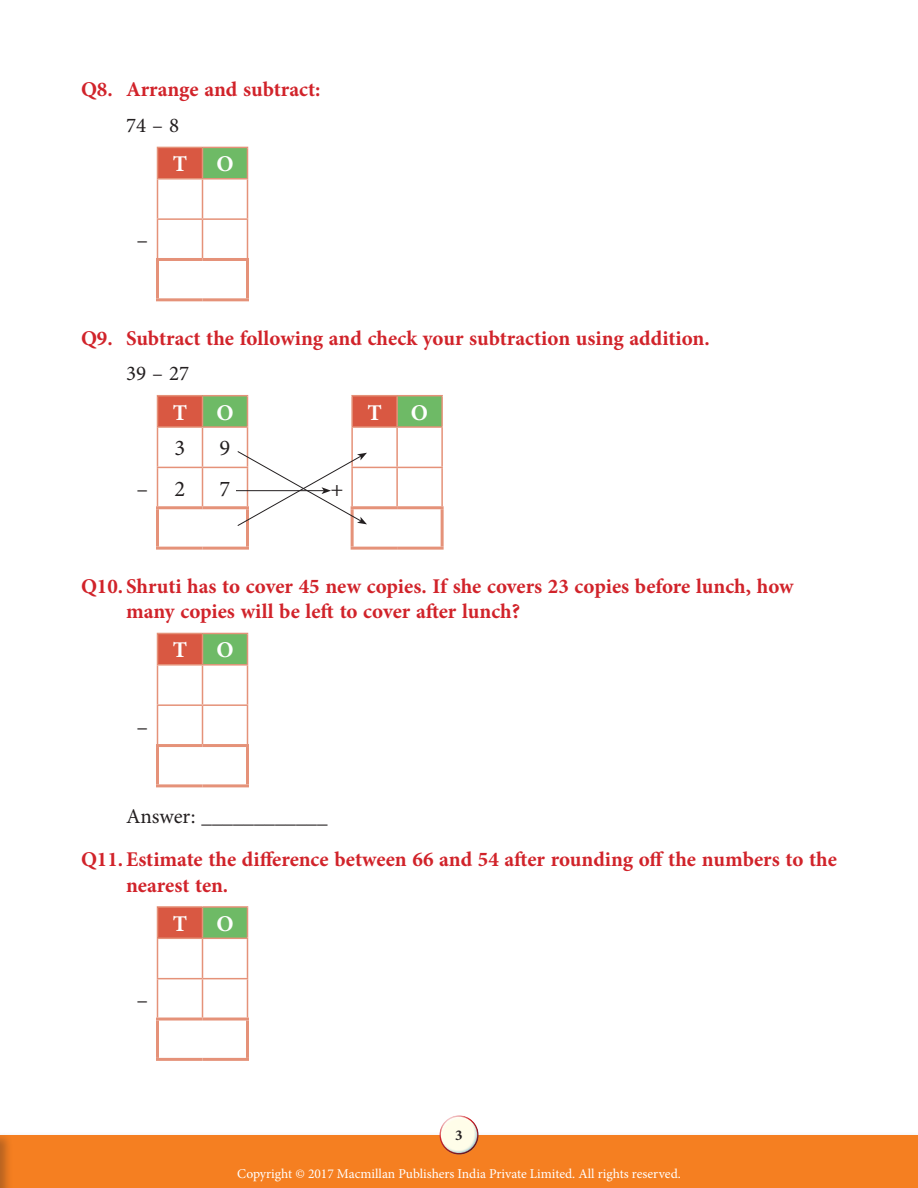
<style>
.page{position:relative;width:918px;height:1188px;background:#fff}
.page>*{position:absolute;margin:0;border:0;box-sizing:border-box;transform-origin:0 0}
.t1{font:700 22.5px "Minion Pro";color:#fff}
.t2{font:22.5px "Minion Pro";color:#231f20}
.Question{font:700 21px/25.2px "Minion Pro";color:#d1232a}
.body_first{font:21px "Minion Pro";color:#231f20}
.t3{font:700 15px "Minion Pro";color:#231f20}
.t4{font:13.5px "Minion Pro";color:#fff}
</style>
<div class="page">
<div style="left:0;top:1131px;width:918px;height:57px;background:#fbfbfb"></div>
<div style="left:0;top:1135px;width:918px;height:53px;background:#f57f21"></div>
<div style="left:0;top:1131px;width:13px;height:57px;background:#231f20;opacity:.3"></div>
<hr style="left:0;top:1135px;width:1px;height:53px;background:#f57f21">
<div style="left:437px;top:1113px;width:42px;height:34px;background:#fff;opacity:.75"></div>
<div style="left:438px;top:1118px;width:41px;height:37px;background:#0970b9;opacity:.75"></div>
<div style="left:158px;top:147px;width:44px;height:32px;background:#d95842"></div>
<div style="left:202px;top:147px;width:46px;height:32px;background:#6eba66"></div>
<svg style="left:158px;top:180px;width:89px;height:78px"></svg>
<hr style="left:157px;top:147px;width:45px;height:1px;background:#e59279">
<hr style="left:157px;top:148px;width:1px;height:30px;background:#e59279">
<hr style="left:202px;top:147px;width:46px;height:1px;background:#e59279">
<hr style="left:202px;top:148px;width:1px;height:30px;background:#e59279">
<hr style="left:247px;top:148px;width:1px;height:30px;background:#e59279">
<hr style="left:157px;top:178px;width:45px;height:2px;background:#e59279">
<hr style="left:157px;top:180px;width:1px;height:38px;background:#e59279">
<hr style="left:202px;top:178px;width:46px;height:2px;background:#e59279">
<hr style="left:202px;top:180px;width:1px;height:38px;background:#e59279">
<hr style="left:247px;top:180px;width:1px;height:38px;background:#e59279">
<hr style="left:157px;top:218px;width:45px;height:2px;background:#e59279">
<hr style="left:157px;top:220px;width:1px;height:38px;background:#e59279">
<hr style="left:202px;top:218px;width:46px;height:2px;background:#e59279">
<hr style="left:202px;top:220px;width:1px;height:38px;background:#e59279">
<hr style="left:247px;top:220px;width:1px;height:38px;background:#e59279">
<hr style="left:156px;top:258px;width:46px;height:3px;background:#e59279">
<hr style="left:156px;top:261px;width:3px;height:37px;background:#e59279">
<hr style="left:202px;top:258px;width:47px;height:3px;background:#e59279">
<hr style="left:246px;top:261px;width:3px;height:37px;background:#e59279">
<hr style="left:156px;top:298px;width:46px;height:3px;background:#e59279">
<hr style="left:202px;top:298px;width:47px;height:3px;background:#e59279">
<div style="left:158px;top:396px;width:44px;height:31px;background:#d95842"></div>
<div style="left:202px;top:396px;width:46px;height:31px;background:#6eba66"></div>
<hr style="left:157px;top:395px;width:45px;height:1px;background:#e59279">
<hr style="left:157px;top:396px;width:1px;height:30px;background:#e59279">
<hr style="left:202px;top:395px;width:46px;height:1px;background:#e59279">
<hr style="left:202px;top:396px;width:1px;height:30px;background:#e59279">
<hr style="left:247px;top:396px;width:1px;height:30px;background:#e59279">
<hr style="left:157px;top:426px;width:45px;height:2px;background:#e59279">
<hr style="left:157px;top:428px;width:1px;height:39px;background:#e59279">
<hr style="left:202px;top:426px;width:46px;height:2px;background:#e59279">
<hr style="left:157px;top:467px;width:45px;height:1px;background:#e59279">
<hr style="left:157px;top:468px;width:1px;height:38px;background:#e59279">
<hr style="left:156px;top:506px;width:46px;height:3px;background:#e59279">
<hr style="left:156px;top:509px;width:3px;height:38px;background:#e59279">
<hr style="left:156px;top:547px;width:46px;height:3px;background:#e59279">
<hr style="left:202px;top:547px;width:47px;height:3px;background:#e59279">
<div style="left:352px;top:396px;width:45px;height:31px;background:#d95842"></div>
<div style="left:397px;top:396px;width:45px;height:31px;background:#6eba66"></div>
<hr style="left:351px;top:395px;width:46px;height:1px;background:#e59279">
<hr style="left:351px;top:396px;width:2px;height:30px;background:#e59279">
<hr style="left:397px;top:395px;width:46px;height:1px;background:#e59279">
<hr style="left:396px;top:396px;width:2px;height:30px;background:#e59279">
<hr style="left:441px;top:396px;width:2px;height:30px;background:#e59279">
<hr style="left:351px;top:426px;width:46px;height:2px;background:#e59279">
<hr style="left:397px;top:426px;width:46px;height:2px;background:#e59279">
<hr style="left:441px;top:428px;width:2px;height:39px;background:#e59279">
<hr style="left:397px;top:467px;width:46px;height:1px;background:#e59279">
<hr style="left:441px;top:468px;width:2px;height:38px;background:#e59279">
<hr style="left:397px;top:506px;width:47px;height:3px;background:#e59279">
<hr style="left:441px;top:509px;width:3px;height:38px;background:#e59279">
<hr style="left:351px;top:547px;width:46px;height:3px;background:#e59279">
<hr style="left:397px;top:547px;width:47px;height:3px;background:#e59279">
<svg style="left:158px;top:427px;width:284px;height:121px"></svg>
<div style="left:158px;top:633px;width:44px;height:32px;background:#d95842"></div>
<div style="left:202px;top:633px;width:46px;height:32px;background:#6eba66"></div>
<svg style="left:158px;top:666px;width:89px;height:78px"></svg>
<hr style="left:157px;top:633px;width:45px;height:1px;background:#e59279">
<hr style="left:157px;top:634px;width:1px;height:30px;background:#e59279">
<hr style="left:202px;top:633px;width:46px;height:1px;background:#e59279">
<hr style="left:202px;top:634px;width:1px;height:30px;background:#e59279">
<hr style="left:247px;top:634px;width:1px;height:30px;background:#e59279">
<hr style="left:157px;top:664px;width:45px;height:2px;background:#e59279">
<hr style="left:157px;top:666px;width:1px;height:38px;background:#e59279">
<hr style="left:202px;top:664px;width:46px;height:2px;background:#e59279">
<hr style="left:202px;top:666px;width:1px;height:38px;background:#e59279">
<hr style="left:247px;top:666px;width:1px;height:38px;background:#e59279">
<hr style="left:157px;top:704px;width:45px;height:2px;background:#e59279">
<hr style="left:157px;top:706px;width:1px;height:38px;background:#e59279">
<hr style="left:202px;top:704px;width:46px;height:2px;background:#e59279">
<hr style="left:202px;top:706px;width:1px;height:38px;background:#e59279">
<hr style="left:247px;top:706px;width:1px;height:38px;background:#e59279">
<hr style="left:156px;top:744px;width:46px;height:3px;background:#e59279">
<hr style="left:156px;top:747px;width:3px;height:37px;background:#e59279">
<hr style="left:202px;top:744px;width:47px;height:3px;background:#e59279">
<hr style="left:246px;top:747px;width:3px;height:37px;background:#e59279">
<hr style="left:156px;top:784px;width:46px;height:3px;background:#e59279">
<hr style="left:202px;top:784px;width:47px;height:3px;background:#e59279">
<div style="left:158px;top:907px;width:44px;height:31px;background:#d95842"></div>
<div style="left:202px;top:907px;width:46px;height:31px;background:#6eba66"></div>
<svg style="left:158px;top:939px;width:89px;height:119px"></svg>
<hr style="left:157px;top:906px;width:45px;height:2px;background:#e59279">
<hr style="left:157px;top:908px;width:1px;height:30px;background:#e59279">
<hr style="left:202px;top:906px;width:46px;height:2px;background:#e59279">
<hr style="left:202px;top:908px;width:1px;height:30px;background:#e59279">
<hr style="left:247px;top:908px;width:1px;height:30px;background:#e59279">
<hr style="left:157px;top:938px;width:45px;height:1px;background:#e59279">
<hr style="left:157px;top:939px;width:1px;height:39px;background:#e59279">
<hr style="left:202px;top:938px;width:46px;height:1px;background:#e59279">
<hr style="left:202px;top:939px;width:1px;height:39px;background:#e59279">
<hr style="left:247px;top:939px;width:1px;height:39px;background:#e59279">
<hr style="left:157px;top:978px;width:45px;height:1px;background:#e59279">
<hr style="left:157px;top:979px;width:1px;height:39px;background:#e59279">
<hr style="left:202px;top:978px;width:46px;height:1px;background:#e59279">
<hr style="left:202px;top:979px;width:1px;height:39px;background:#e59279">
<hr style="left:247px;top:979px;width:1px;height:39px;background:#e59279">
<hr style="left:156px;top:1018px;width:46px;height:3px;background:#e59279">
<hr style="left:156px;top:1021px;width:3px;height:37px;background:#e59279">
<hr style="left:202px;top:1018px;width:47px;height:3px;background:#e59279">
<hr style="left:246px;top:1021px;width:3px;height:37px;background:#e59279">
<hr style="left:156px;top:1058px;width:46px;height:3px;background:#e59279">
<hr style="left:202px;top:1058px;width:47px;height:3px;background:#e59279">
<p class="Question" style="left:81px;top:77px;width:241px">Q8. Arrange and subtract:</p>
<p class="body_first" style="left:126px;top:111px;width:55px">74 – 8</p>
<p class="t1" style="left:173px;top:148px;width:16px">T</p>
<p class="t1" style="left:216px;top:148px;width:19px">O</p>
<p class="t2" style="left:137px;top:225px;width:13px">–</p>
<p class="Question" style="left:81px;top:325px;width:630px">Q9. Subtract the following and check your subtraction using addition.</p>
<p class="body_first" style="left:126px;top:359px;width:65px">39 – 27</p>
<p class="t1" style="left:173px;top:397px;width:16px">T</p>
<p class="t1" style="left:216px;top:397px;width:19px">O</p>
<p class="t2" style="left:175px;top:433px;width:12px">3</p>
<p class="t2" style="left:220px;top:433px;width:12px">9</p>
<p class="t2" style="left:137px;top:474px;width:50px">– 2</p>
<p class="t2" style="left:220px;top:474px;width:12px">7</p>
<p class="t1" style="left:367px;top:397px;width:16px">T</p>
<p class="t1" style="left:411px;top:397px;width:19px">O</p>
<p class="t2" style="left:331px;top:474px;width:15px">+</p>
<p class="Question" style="left:126px;top:573px;width:669px;text-indent:-45px">Q10. Shruti has to cover 45 new copies. If she covers 23 copies before lunch, how many copies will be left to cover after lunch?</p>
<p class="t1" style="left:173px;top:634px;width:16px">T</p>
<p class="t1" style="left:216px;top:634px;width:19px">O</p>
<p class="t2" style="left:137px;top:711px;width:13px">–</p>
<p class="body_first" style="left:126px;top:802px;width:203px">Answer: ____________</p>
<p class="Question" style="left:126px;top:847px;width:712px;text-indent:-45px">Q11.Estimate the difference between 66 and 54 after rounding off the numbers to the nearest ten.</p>
<p class="t1" style="left:173px;top:908px;width:16px">T</p>
<p class="t1" style="left:216px;top:908px;width:19px">O</p>
<p class="t2" style="left:137px;top:985px;width:13px">–</p>
<p class="t3" style="left:455px;top:1125px;width:9px">3</p>
<p class="t4" style="left:237px;top:1165px;width:445px">Copyright © 2017 Macmillan Publishers India Private Limited. All rights reserved.</p>
</div>
